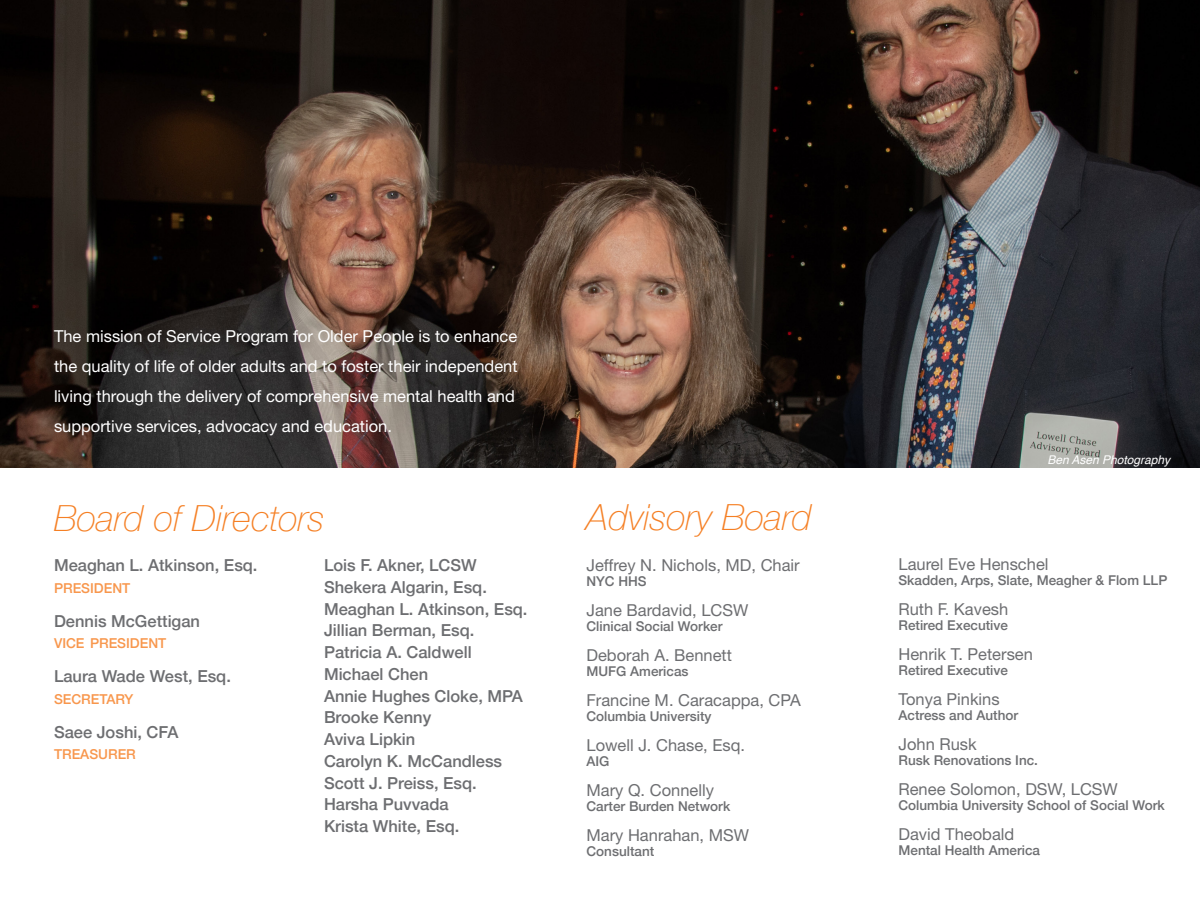
<style>
.page{position:relative;width:1200px;height:900px;background:#fff}
.page>*{position:absolute;margin:0;border:0;box-sizing:border-box;transform-origin:0 0}
.t1{font:italic 100 36px "Helvetica Neue";color:#f58025}
.t2{font:500 16.5px/21.8px "Helvetica Neue";color:#6d6e71}
.t3{font:16.5px "Helvetica Neue";color:#6d6e71}
.t4{font:16.5px/30px "Helvetica Neue";color:#fff}
.t5{font:500 13.65px "Helvetica Neue";color:#f8974d}
.t6{font:500 13.5px "Helvetica Neue";color:#6d6e71}
.t7{font:italic 12px "Helvetica";color:#fff}
.s1{font-style:inherit}
</style>
<div class="page">
<img style="left:0;top:0;width:1200px;height:468px">
<p class="t4" style="left:54px;top:321px;width:465px">The mission of Service Program for Older People is to enhance the quality of life of older adults and to foster their independent living through the delivery of comprehensive mental health and supportive services, advocacy and education.</p>
<p class="t7" style="left:1048px;top:450px;width:124px">Ben Asen Photography</p>
<h1 class="t1" style="left:54px;top:491px;width:272px">Board of Directors</h1>
<p class="t2" style="left:54px;top:553px;width:205px">Meaghan L. Atkinson, Esq.</p>
<p class="t5" style="left:54px;top:577px;width:78px">PRESIDENT</p>
<p class="t2" style="left:54px;top:609px;width:148px">Dennis McGettigan</p>
<p class="t5" style="left:54px;top:633px;width:114px">VICE PRESIDENT</p>
<p class="t2" style="left:54px;top:664px;width:178px">Laura Wade West, Esq.</p>
<p class="t5" style="left:54px;top:688px;width:81px">SECRETARY</p>
<p class="t2" style="left:54px;top:720px;width:126px"><span class="s1">S</span>aee Joshi<span class="s1">, CFA</span></p>
<p class="t5" style="left:54px;top:744px;width:83px">TREASURER</p>
<p class="t2" style="left:324px;top:553px;width:205px">Lois F. Akner, LCSW<br>Shekera Algarin, Esq.<br>Meaghan L. Atkinson, Esq.<br>Jillian Berman, Esq.<br>Patricia A. Caldwell<br>Michael Chen<br>Annie Hughes Cloke, MPA<br>Brooke Kenny<br>Aviva Lipkin<br>Carolyn K. McCandless<br>Scott J. Preiss, Esq.<br>Harsha Puvvada<br>Krista White, Esq.</p>
<h1 class="t1" style="left:586px;top:490px;width:227px">Advisory Board</h1>
<p class="t3" style="left:586px;top:555px;width:215px">Jeffrey N. Nichols, MD, Chair</p>
<p class="t6" style="left:586px;top:570px;width:62px">NYC HHS</p>
<p class="t3" style="left:586px;top:600px;width:163px">Jane Bardavid, LCSW</p>
<p class="t6" style="left:586px;top:615px;width:138px">Clinical Social Worker</p>
<p class="t3" style="left:586px;top:645px;width:147px">Deborah A. Bennett</p>
<p class="t6" style="left:586px;top:660px;width:104px">MUFG Americas</p>
<p class="t3" style="left:586px;top:690px;width:216px">Francine M. Caracappa, CPA</p>
<p class="t6" style="left:586px;top:705px;width:127px">Columbia University</p>
<p class="t3" style="left:586px;top:735px;width:160px">Lowell J. Chase, Esq.</p>
<p class="t6" style="left:586px;top:750px;width:25px">AIG</p>
<p class="t3" style="left:586px;top:780px;width:129px">Mary Q. Connelly</p>
<p class="t6" style="left:586px;top:795px;width:145px">Carter Burden Network</p>
<p class="t3" style="left:586px;top:825px;width:164px">Mary Hanrahan, MSW</p>
<p class="t6" style="left:586px;top:840px;width:69px">Consultant</p>
<p class="t3" style="left:898px;top:554px;width:152px">Laurel Eve Henschel</p>
<p class="t6" style="left:898px;top:569px;width:270px">Skadden, Arps, Slate, Meagher &amp; Flom LLP</p>
<p class="t3" style="left:898px;top:599px;width:111px">Ruth F. Kavesh</p>
<p class="t6" style="left:898px;top:614px;width:111px">Retired Executive</p>
<p class="t3" style="left:898px;top:644px;width:136px">Henrik T. Petersen</p>
<p class="t6" style="left:898px;top:659px;width:111px">Retired Executive</p>
<p class="t3" style="left:898px;top:689px;width:103px">Tonya Pinkins</p>
<p class="t6" style="left:898px;top:704px;width:121px">Actress and Author</p>
<p class="t3" style="left:898px;top:734px;width:80px">John Rusk</p>
<p class="t6" style="left:898px;top:749px;width:141px">Rusk Renovations Inc.</p>
<p class="t3" style="left:898px;top:779px;width:221px">Renee Solomon, DSW, LCSW</p>
<p class="t6" style="left:898px;top:794px;width:268px">Columbia University School of Social Work</p>
<p class="t3" style="left:898px;top:824px;width:117px">David Theobald</p>
<p class="t6" style="left:898px;top:839px;width:143px">Mental Health America</p>
</div>
